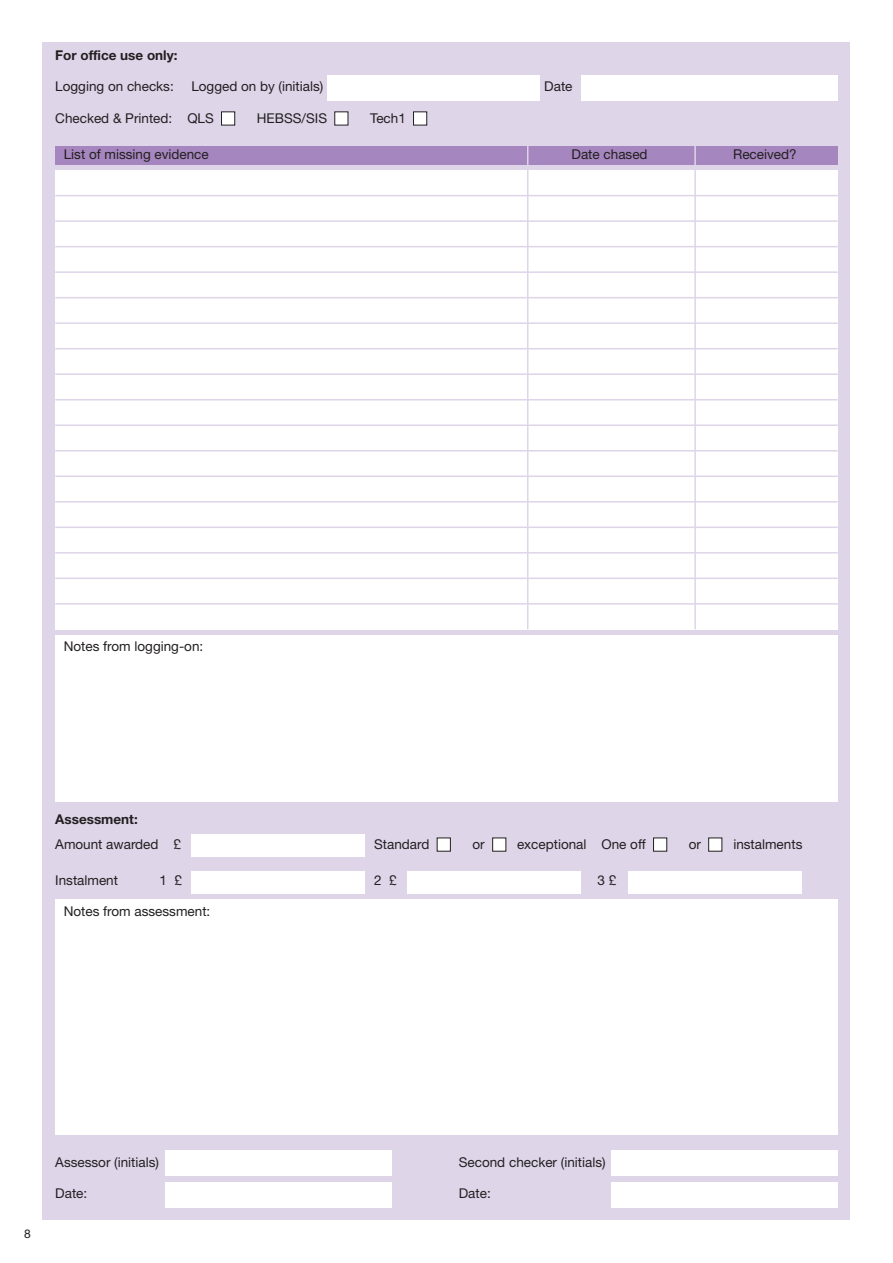
<style>
.page{position:relative;width:893px;height:1263px;background:#fff}
.page>*{position:absolute;margin:0;border:0;box-sizing:border-box;transform-origin:0 0}
.t1{font:13.5px "Helvetica Neue";color:#231f20}
.t2{font:700 13.5px "Helvetica Neue";color:#231f20}
.t3{font:12px "Helvetica Neue";color:#231f20}
.s1{color:#fff}
</style>
<div class="page">
<div style="left:43px;top:43px;width:807px;height:1177px;background:#ded5e9"></div>
<div style="left:55px;top:170px;width:783px;height:459px;background:#fff"></div>
<div style="left:581px;top:75px;width:257px;height:26px;background:#fff"></div>
<div style="left:327px;top:75px;width:213px;height:26px;background:#fff"></div>
<hr style="left:55px;top:195px;width:783px;height:1px;background:#ded5e9">
<hr style="left:55px;top:220px;width:783px;height:2px;background:#ded5e9">
<hr style="left:55px;top:246px;width:783px;height:1px;background:#ded5e9">
<hr style="left:55px;top:271px;width:783px;height:2px;background:#ded5e9">
<hr style="left:55px;top:297px;width:783px;height:1px;background:#ded5e9">
<hr style="left:55px;top:322px;width:783px;height:2px;background:#ded5e9">
<hr style="left:55px;top:348px;width:783px;height:1px;background:#ded5e9">
<hr style="left:55px;top:373px;width:783px;height:2px;background:#ded5e9">
<hr style="left:55px;top:399px;width:783px;height:1px;background:#ded5e9">
<hr style="left:55px;top:424px;width:783px;height:2px;background:#ded5e9">
<hr style="left:55px;top:450px;width:783px;height:1px;background:#ded5e9">
<hr style="left:55px;top:475px;width:783px;height:2px;background:#ded5e9">
<hr style="left:55px;top:501px;width:783px;height:1px;background:#ded5e9">
<hr style="left:55px;top:526px;width:783px;height:2px;background:#ded5e9">
<hr style="left:55px;top:552px;width:783px;height:2px;background:#ded5e9">
<hr style="left:55px;top:578px;width:783px;height:1px;background:#ded5e9">
<hr style="left:55px;top:603px;width:783px;height:2px;background:#ded5e9">
<div style="left:55px;top:635px;width:783px;height:166px;background:#fff"></div>
<div style="left:191px;top:834px;width:174px;height:23px;background:#fff"></div>
<div style="left:191px;top:871px;width:174px;height:22px;background:#fff"></div>
<div style="left:407px;top:871px;width:174px;height:22px;background:#fff"></div>
<div style="left:628px;top:871px;width:173px;height:22px;background:#fff"></div>
<div style="left:55px;top:899px;width:783px;height:236px;background:#fff"></div>
<div style="left:611px;top:1150px;width:227px;height:26px;background:#fff"></div>
<div style="left:165px;top:1150px;width:226px;height:26px;background:#fff"></div>
<div style="left:611px;top:1182px;width:227px;height:25px;background:#fff"></div>
<div style="left:165px;top:1182px;width:226px;height:25px;background:#fff"></div>
<div style="left:55px;top:146px;width:783px;height:18px;background:#a586be"></div>
<hr style="left:527px;top:146px;width:1px;height:483px;background:#ded5e9">
<hr style="left:694px;top:146px;width:2px;height:483px;background:#ded5e9">
<p class="t2" style="left:55px;top:51px;width:124px">For office use only:</p>
<p class="t1" style="left:55px;top:82px;width:120px">Logging on checks:</p>
<p class="t1" style="left:191px;top:82px;width:134px">Logged on by (initials)</p>
<p class="t1" style="left:544px;top:82px;width:30px">Date</p>
<p class="t1" style="left:55px;top:113px;width:373px">Checked &amp; Printed: QLS <span class="s1">■</span> HEBSS/SIS <span class="s1">■</span> Tech1 <span class="s1">■</span></p>
<p class="t1" style="left:64px;top:149px;width:147px">List of missing evidence</p>
<p class="t1" style="left:572px;top:149px;width:78px">Date chased</p>
<p class="t1" style="left:733px;top:149px;width:65px">Received?</p>
<p class="t1" style="left:64px;top:641px;width:141px">Notes from logging-on:</p>
<p class="t2" style="left:55px;top:814px;width:84px">Assessment:</p>
<p class="t1" style="left:55px;top:839px;width:127px">Amount awarded £</p>
<p class="t1" style="left:374px;top:839px;width:430px">Standard <span class="s1">■</span> or <span class="s1">■</span> exceptional One off <span class="s1">■</span> or <span class="s1">■</span> instalments</p>
<p class="t1" style="left:55px;top:875px;width:64px">Instalment</p>
<p class="t1" style="left:160px;top:875px;width:24px">1 £</p>
<p class="t1" style="left:374px;top:875px;width:24px">2 £</p>
<p class="t1" style="left:598px;top:875px;width:20px">3 £</p>
<p class="t1" style="left:64px;top:907px;width:148px">Notes from assessment:</p>
<p class="t3" style="left:24px;top:1230px;width:8px">8</p>
<p class="t1" style="left:55px;top:1157px;width:105px">Assessor (initials)</p>
<p class="t1" style="left:459px;top:1157px;width:148px">Second checker (initials)</p>
<p class="t1" style="left:55px;top:1188px;width:34px">Date:</p>
<p class="t1" style="left:459px;top:1188px;width:34px">Date:</p>
</div>
